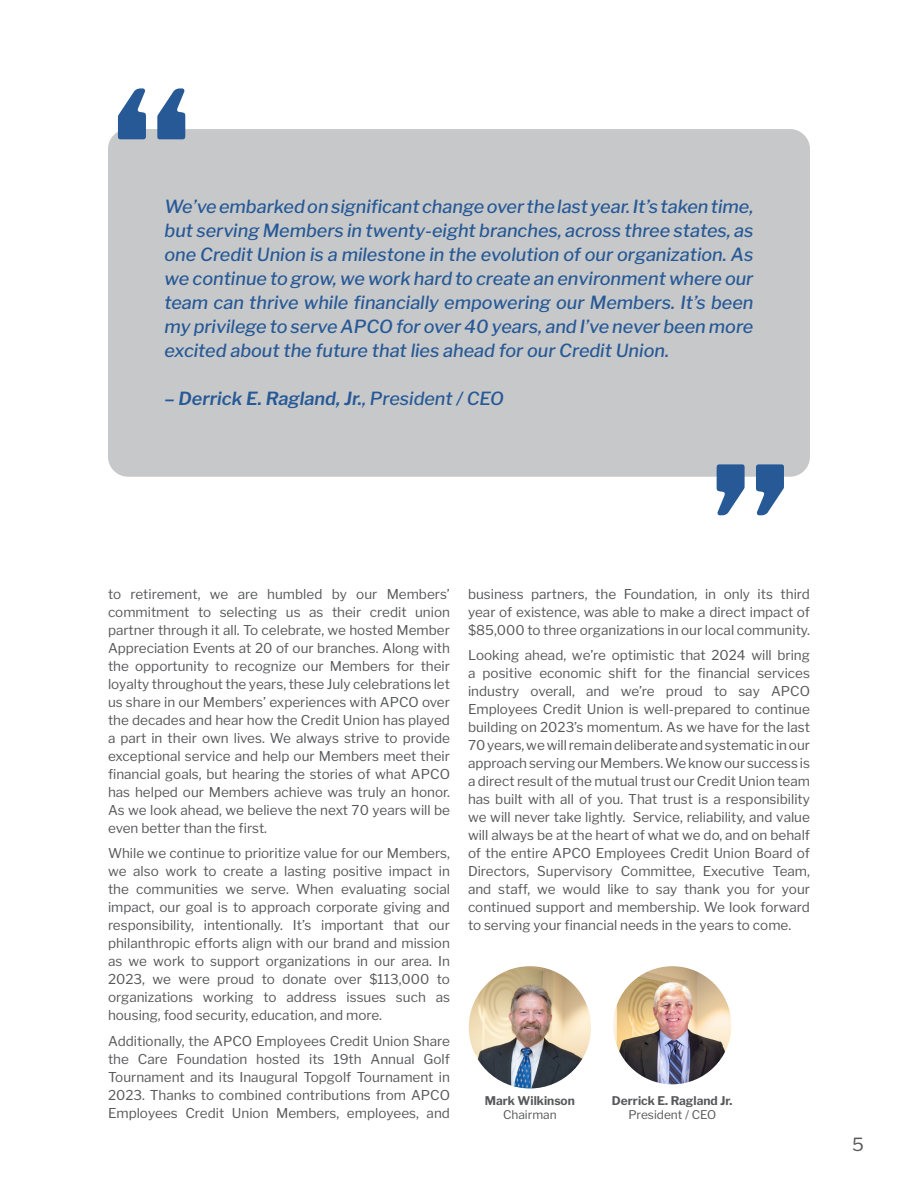
<style>
.page{position:relative;width:918px;height:1188px;background:#fff}
.page>*{position:absolute;margin:0;border:0;box-sizing:border-box;transform-origin:0 0}
.t1{font:900 153.75px "Libre Franklin";color:#265996}
.Paragraph_Style_1{font:italic 500 18px/24px "Libre Franklin";color:#265996;text-align:justify}
.Paragraph_Style_1-2{font:italic 600 18px "Libre Franklin";color:#265996}
.t2{font:18px "Libre Franklin";color:#58595b}
.Paragraph_Style_1-3{font:13.5px/18px "Libre Franklin";color:#57585a;text-align:justify}
.t3{font:700 11.85px "Libre Franklin";color:#57585a}
.t4{font:11.85px "Libre Franklin";color:#57585a}
.s1{font-weight:500}
</style>
<div class="page">
<img style="left:469px;top:966px;width:122px;height:122px;border-radius:61px">
<div style="left:108px;top:129px;width:702px;height:348px;background:#c7c8ca;border-radius:20px"></div>
<img style="left:613px;top:966px;width:118px;height:118px;border-radius:59px">
<p class="t1" style="left:113px;top:54px;width:80px">“</p>
<p class="Paragraph_Style_1" style="left:165px;top:195px;width:591px">We’ve embarked on significant change over the last year. It’s taken time, but serving Members in twenty-eight branches, across three states, as one Credit Union is a milestone in the evolution of our organization. As we continue to grow, we work hard to create an environment where our team can thrive while financially empowering our Members. It’s been my privilege to serve APCO for over 40 years, and I’ve never been more excited about the future that lies ahead for our Credit Union.</p>
<p class="Paragraph_Style_1-2" style="left:165px;top:388px;width:341px">– Derrick E. Ragland, Jr.<span class="s1">, President / CEO</span></p>
<p class="t1" style="left:789px;top:550px;width:80px;rotate:-180deg">“</p>
<p class="Paragraph_Style_1-3" style="left:108px;top:585px;width:344px">to retirement, we are humbled by our Members’ commitment to selecting us as their credit union partner through it all. To celebrate, we hosted Member Appreciation Events at 20 of our branches. Along with the opportunity to recognize our Members for their loyalty throughout the years, these July celebrations let us share in our Members’ experiences with APCO over the decades and hear how the Credit Union has played a part in their own lives. We always strive to provide exceptional service and help our Members meet their financial goals, but hearing the stories of what APCO has helped our Members achieve was truly an honor.<br>As we look ahead, we believe the next 70 years will be even better than the first.</p>
<p class="Paragraph_Style_1-3" style="left:108px;top:845px;width:344px">While we continue to prioritize value for our Members, we also work to create a lasting positive impact in the communities we serve. When evaluating social impact, our goal is to approach corporate giving and responsibility, intentionally. It’s important that our philanthropic efforts align with our brand and mission as we work to support organizations in our area. In 2023, we were proud to donate over $113,000 to organizations working to address issues such as housing, food security, education, and more.</p>
<p class="Paragraph_Style_1-3" style="left:108px;top:1032px;width:344px">Additionally, the APCO Employees Credit Union Share the Care Foundation hosted its 19th Annual Golf Tournament and its Inaugural Topgolf Tournament in 2023. Thanks to combined contributions from APCO Employees Credit Union Members, employees, and</p>
<p class="Paragraph_Style_1-3" style="left:468px;top:585px;width:344px">business partners, the Foundation, in only its third year of existence, was able to make a direct impact of $85,000 to three organizations in our local community.</p>
<p class="Paragraph_Style_1-3" style="left:468px;top:647px;width:344px">Looking ahead, we’re optimistic that 2024 will bring a positive economic shift for the financial services industry overall, and we’re proud to say APCO Employees Credit Union is well-prepared to continue building on 2023’s momentum. As we have for the last 70 years, we will remain deliberate and systematic in our approach serving our Members. We know our success is a direct result of the mutual trust our Credit Union team has built with all of you. That trust is a responsibility we will never take lightly. Service, reliability, and value will always be at the heart of what we do, and on behalf of the entire APCO Employees Credit Union Board of Directors, Supervisory Committee, Executive Team, and staff, we would like to say thank you for your continued support and membership. We look forward to serving your financial needs in the years to come.</p>
<p class="t3" style="left:485px;top:1093px;width:92px">Mark Wilkinson</p>
<p class="t4" style="left:503px;top:1107px;width:55px">Chairman</p>
<p class="t3" style="left:612px;top:1094px;width:122px">Derrick E. Ragland Jr.</p>
<p class="t4" style="left:628px;top:1108px;width:89px">President / CEO</p>
<p class="t2" style="left:852px;top:1134px;width:13px">5</p>
</div>
